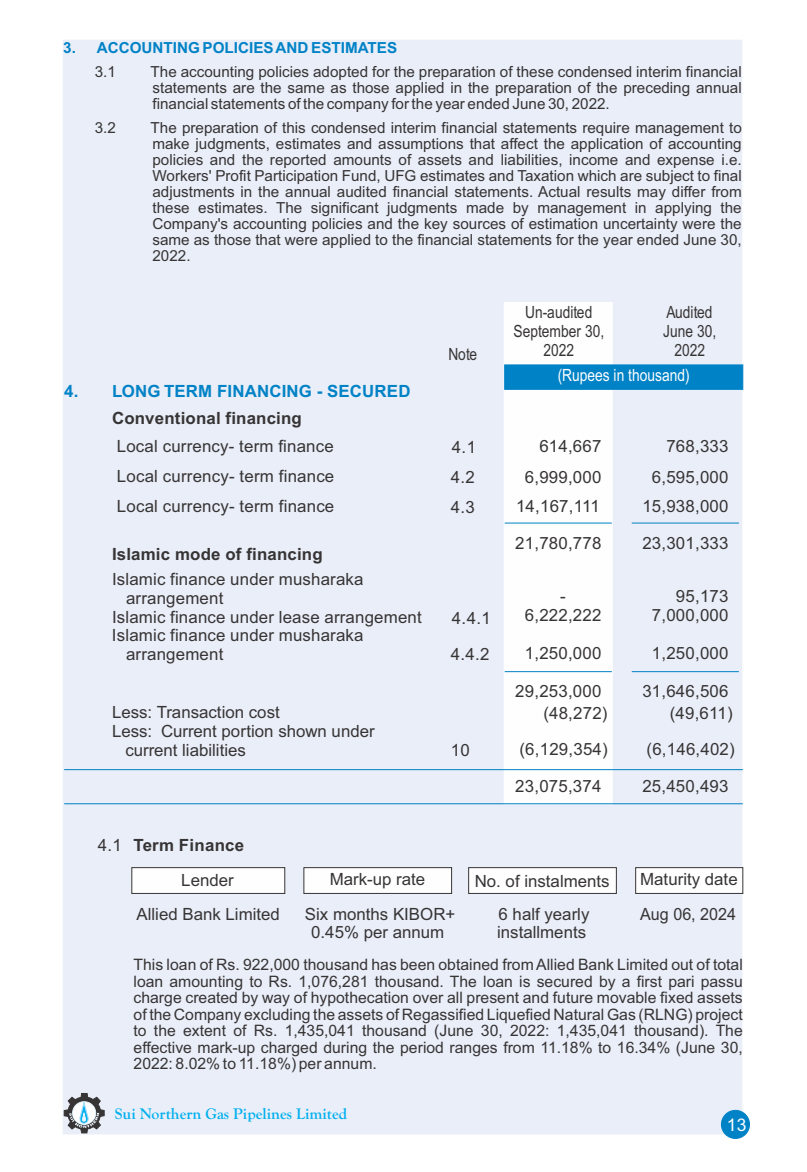
<style>
.page{position:relative;width:807px;height:1172px;background:#fff}
.page>*{position:absolute;margin:0;border:0;box-sizing:border-box;transform-origin:0 0}
.t1{font:17.5px "Arial";color:#fefefe}
.t2{font:16.8px/29.9px "Arial";letter-spacing:.01em;color:#373435;text-align:right}
.t3{font:700 16.8px "Arial";letter-spacing:.01em;color:#373435}
.t4{font:16.8px/19.1px "Arial Narrow";color:#373435;text-align:center}
.t5{font:700 16.8px "Arial";letter-spacing:.01em;color:#0082c6}
.t6{font:16.8px "Arial Narrow";color:#fefefe}
.t7{font:16.8px "Arial";letter-spacing:.01em;color:#373435;scale:.96 1}
.t8{font:700 15.92px "Goudy Old Style T";color:#00afef}
.t9{font:15.75px/16.6px "Arial";color:#373435;text-align:justify}
.t10{font:15.22px/15.9px "Arial";color:#373435;text-align:justify}
.t11{font:700 15.22px "Arial";color:#0082c6}
</style>
<div class="page">
<div style="left:63px;top:40px;width:678px;height:1094px;background:#e9eef8"></div>
<div style="left:502px;top:302px;width:111px;height:503px;background:#fefefe"></div>
<hr style="left:64px;top:803px;width:678px;height:1px;background:#0082c6">
<hr style="left:504px;top:523px;width:107px;height:1px;background:#0082c6">
<hr style="left:64px;top:769px;width:678px;height:1px;background:#0082c6">
<hr style="left:504px;top:671px;width:107px;height:1px;background:#0082c6">
<svg style="left:503px;top:364px;width:240px;height:26px;background:#0584c7"></svg>
<svg style="left:131px;top:867px;width:154px;height:27px;background:#ececec"></svg>
<svg style="left:303px;top:867px;width:149px;height:27px;background:#ececec"></svg>
<svg style="left:468px;top:867px;width:149px;height:27px;background:#ececec"></svg>
<svg style="left:635px;top:867px;width:108px;height:27px;background:#ecebec"></svg>
<svg style="left:64px;top:1089px;width:40px;height:44px"></svg>
<div style="left:720px;top:1110px;width:29px;height:29px;background:#0082c6;border:1px solid #0082c6;border-radius:50%"></div>
<hr style="left:631px;top:523px;width:107px;height:1px;background:#0082c6">
<hr style="left:631px;top:671px;width:107px;height:1px;background:#0082c6">
<p class="t11" style="left:63px;top:42px;width:335px">3. ACCOUNTING POLICIES AND ESTIMATES</p>
<p class="t10" style="left:95px;top:65px;width:23px">3.1</p>
<p class="t10" style="left:150px;top:65px;width:592px">The accounting policies adopted for the preparation of these condensed interim financial statements are the same as those applied in the preparation of the preceding annual financial statements of the company for the year ended June 30, 2022.</p>
<p class="t10" style="left:95px;top:121px;width:23px">3.2</p>
<p class="t10" style="left:150px;top:121px;width:592px">The preparation of this condensed interim financial statements require management to make judgments, estimates and assumptions that affect the application of accounting policies and the reported amounts of assets and liabilities, income and expense i.e.<br>Workers' Profit Participation Fund, UFG estimates and Taxation which are subject to final adjustments in the annual audited financial statements. Actual results may differ from these estimates. The significant judgments made by management in applying the Company's accounting policies and the key sources of estimation uncertainty were the same as those that were applied to the financial statements for the year ended June 30, 2022.</p>
<p class="t5" style="left:64px;top:385px;width:348px">4. LONG TERM FINANCING - SECURED</p>
<p class="t3" style="left:112px;top:412px;width:191px">Conventional financing</p>
<p class="t2" style="left:117px;top:433px;width:219px;text-align:justify">Local currency- term finance Local currency- term finance Local currency- term finance</p>
<p class="t3" style="left:112px;top:547px;width:212px">Islamic mode of financing</p>
<p class="t2" style="left:112px;top:565px;width:253px">Islamic finance under musharaka</p>
<p class="t2" style="left:126px;top:584px;width:99px">arrangement</p>
<p class="t2" style="left:112px;top:603px;width:311px">Islamic finance under lease arrangement</p>
<p class="t2" style="left:112px;top:622px;width:253px">Islamic finance under musharaka</p>
<p class="t2" style="left:126px;top:641px;width:99px">arrangement</p>
<p class="t2" style="left:112px;top:699px;width:169px">Less: Transaction cost</p>
<p class="t2" style="left:112px;top:718px;width:264px">Less: Current portion shown under</p>
<p class="t2" style="left:125px;top:736px;width:122px">current liabilities</p>
<p class="t2" style="left:98px;top:832px;width:25px">4.1</p>
<p class="t3" style="left:133px;top:839px;width:112px">Term Finance</p>
<p class="t4" style="left:448px;top:346px;width:30px">Note</p>
<p class="t2" style="left:451px;top:434px;width:27px;text-align:left">4.1<br>4.2</p>
<p class="t2" style="left:451px;top:494px;width:26px">4.3</p>
<p class="t2" style="left:451px;top:601px;width:41px;line-height:35.9px;text-align:left">4.4.1<br>4.4.2</p>
<p class="t2" style="left:451px;top:737px;width:21px">10</p>
<p class="t4" style="left:513px;top:304px;width:92px">Un-audited<br>September 30,<br>2022</p>
<p class="t4" style="left:663px;top:304px;width:55px">Audited<br>June 30,<br>2022</p>
<p class="t6" style="left:557px;top:369px;width:133px">(Rupees in thousand)</p>
<p class="t2" style="left:524px;top:433px;width:78px;line-height:30.4px">614,667<br>6,999,000</p>
<p class="t2" style="left:516px;top:492px;width:85px">14,167,111</p>
<p class="t2" style="left:515px;top:530px;width:88px">21,780,778</p>
<p class="t2" style="left:524px;top:588px;width:78px;line-height:19.1px;text-align:center">-<br>6,222,222</p>
<p class="t2" style="left:524px;top:640px;width:78px">1,250,000</p>
<p class="t2" style="left:515px;top:678px;width:88px">29,253,000</p>
<p class="t2" style="left:543px;top:699px;width:66px">(48,272)</p>
<p class="t2" style="left:519px;top:735px;width:90px">(6,129,354)</p>
<p class="t2" style="left:515px;top:773px;width:88px">23,075,374</p>
<p class="t2" style="left:651px;top:433px;width:78px;line-height:30.4px">768,333<br>6,595,000</p>
<p class="t2" style="left:642px;top:492px;width:88px">15,938,000</p>
<p class="t2" style="left:642px;top:530px;width:88px">23,301,333</p>
<p class="t2" style="left:651px;top:588px;width:78px;line-height:18.7px">95,173<br>7,000,000</p>
<p class="t2" style="left:651px;top:640px;width:78px">1,250,000</p>
<p class="t2" style="left:642px;top:682px;width:92px;line-height:21.5px">31,646,506 (49,611)</p>
<p class="t2" style="left:646px;top:735px;width:90px">(6,146,402)</p>
<p class="t2" style="left:642px;top:773px;width:88px">25,450,493</p>
<p class="t2" style="left:181px;top:867px;width:54px">Lender</p>
<p class="t2" style="left:329px;top:865px;width:97px">Mark-up rate</p>
<p class="t2" style="left:474px;top:867px;width:136px">No. of instalments</p>
<p class="t2" style="left:640px;top:865px;width:99px">Maturity date</p>
<p class="t2" style="left:136px;top:900px;width:145px">Allied Bank Limited</p>
<p class="t2" style="left:497px;top:906px;width:94px;line-height:18.9px;text-align:left">6 half yearly installments</p>
<p class="t7" style="left:640px;top:907px;width:101px">Aug 06, 2024</p>
<p class="t9" style="left:133px;top:958px;width:610px">This loan of Rs. 922,000 thousand has been obtained from Allied Bank Limited out of total loan amounting to Rs. 1,076,281 thousand. The loan is secured by a first pari passu charge created by way of hypothecation over all present and future movable fixed assets of the Company excluding the assets of Regassified Liquefied Natural Gas (RLNG) project to the extent of Rs. 1,435,041 thousand (June 30, 2022: 1,435,041 thousand). The effective mark-up charged during the period ranges from 11.18% to 16.34% (June 30, 2022: 8.02% to 11.18%) per annum.</p>
<p class="t2" style="left:305px;top:906px;width:152px;line-height:18.9px;text-align:center">Six months KIBOR+<br>0.45% per annum</p>
<p class="t8" style="left:115px;top:1104px;width:234px">Sui Northern Gas Pipelines Limited</p>
<p class="t1" style="left:726px;top:1118px;width:21px">13</p>
</div>
